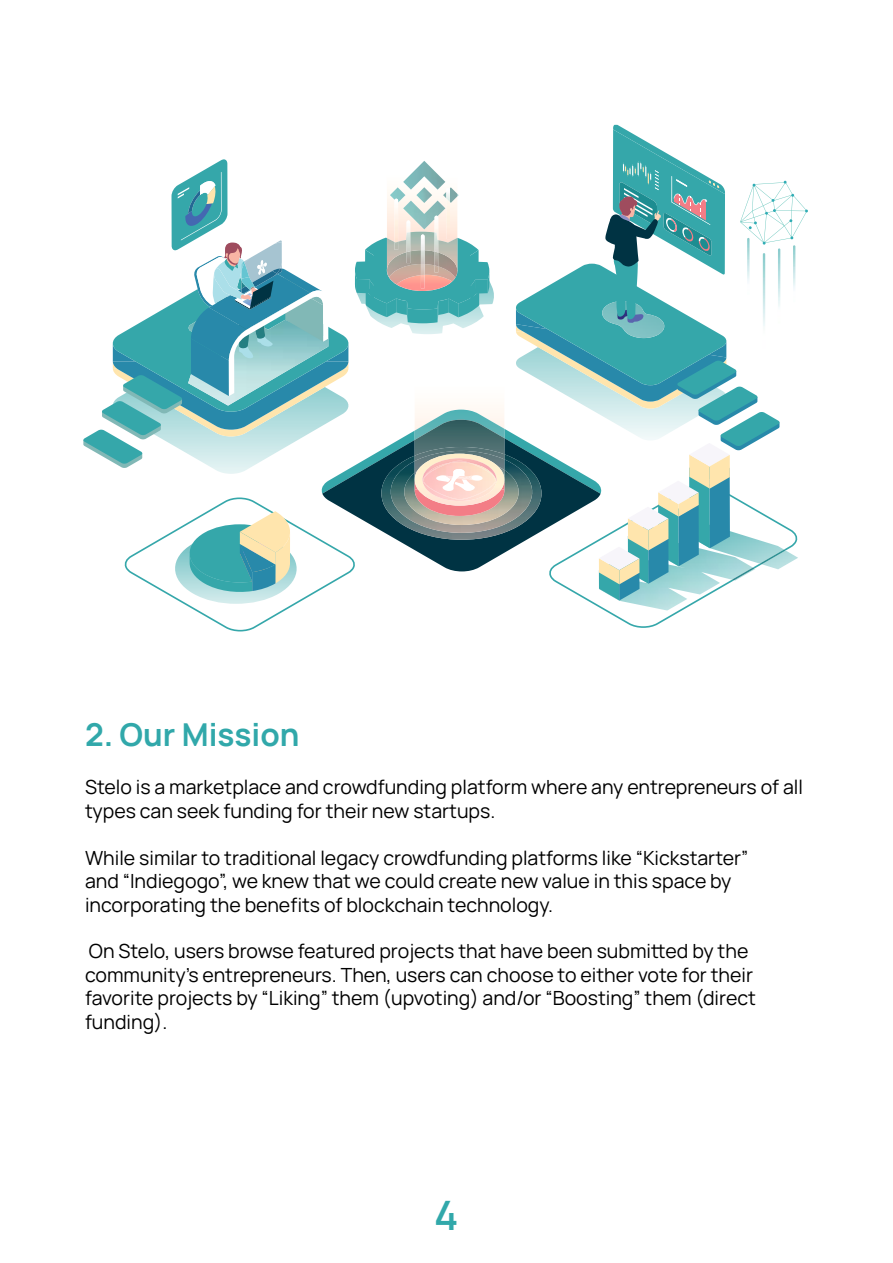
<style>
.page{position:relative;width:893px;height:1263px;background:#fff}
.page>*{position:absolute;margin:0;border:0;box-sizing:border-box;transform-origin:0 0}
.t1{font:600 40.5px "Manrope";color:#31a8aa}
.t2{font:700 31.5px "Manrope";color:#31a8aa}
.t3{font:19.5px/23.4px "Manrope";color:#000}
</style>
<div class="page">
<svg style="left:83px;top:125px;width:725px;height:506px"></svg>
<h2 class="t2" style="left:85px;top:712px;width:216px">2. Our Mission</h2>
<p class="t3" style="left:85px;top:775px;width:719px">Stelo is a marketplace and crowdfunding platform where any entrepreneurs of all types can seek funding for their new startups.</p>
<p class="t3" style="left:85px;top:845px;width:665px">While similar to traditional legacy crowdfunding platforms like “Kickstarter” and “Indiegogo”, we knew that we could create new value in this space by incorporating the benefits of blockchain technology.</p>
<p class="t3" style="left:85px;top:939px;width:672px">On Stelo, users browse featured projects that have been submitted by the community’s entrepreneurs. Then, users can choose to either vote for their favorite projects by “Liking” them (upvoting) and/or “Boosting” them (direct funding).</p>
<h1 class="t1" style="left:434px;top:1187px;width:26px">4</h1>
</div>
